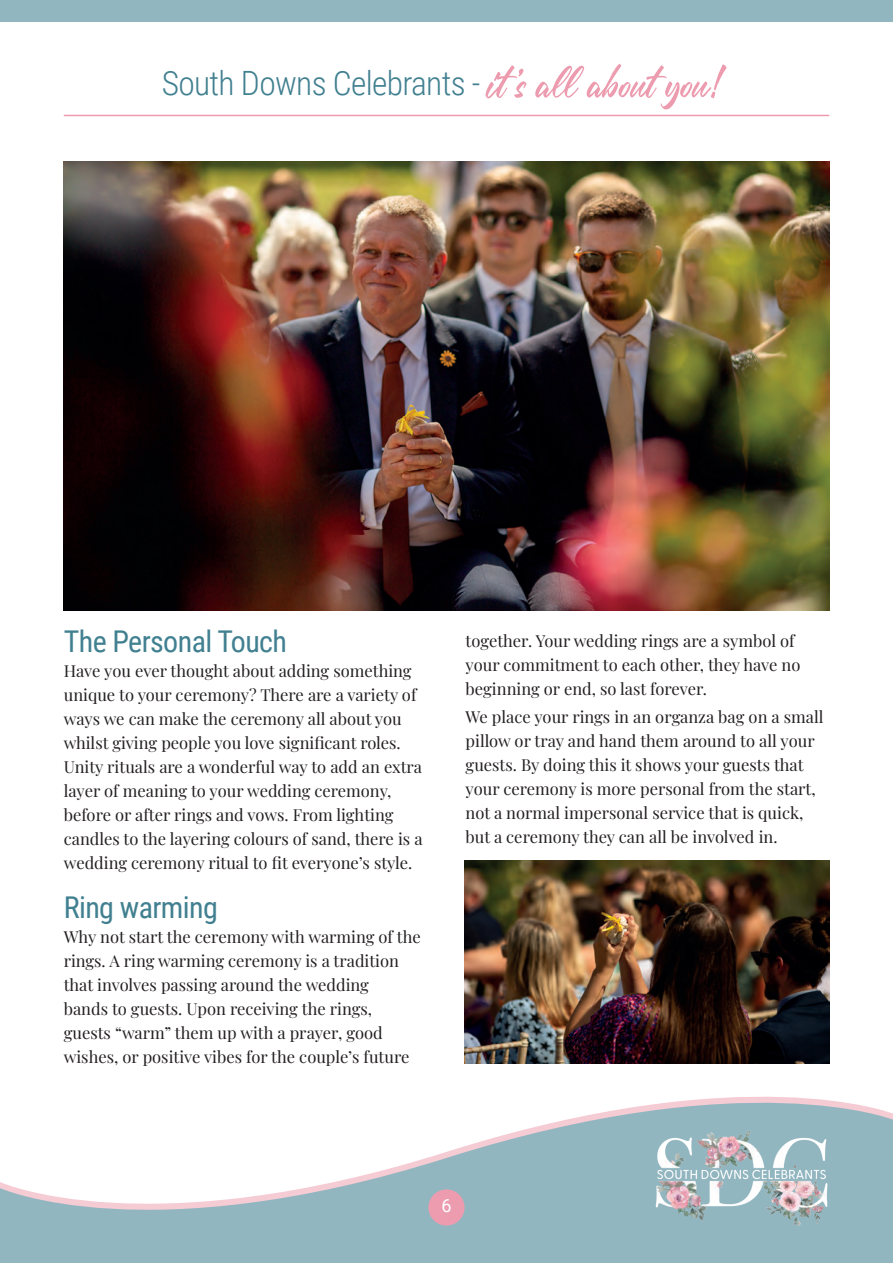
<style>
.page{position:relative;width:893px;height:1263px;background:#fff}
.page>*{position:absolute;margin:0;border:0;box-sizing:border-box;transform-origin:0 0}
.t1{font:300 33.45px "Roboto Condensed";letter-spacing:-.02em;color:#418090}
.t2{font:30px "Roboto Condensed";letter-spacing:-.02em;color:#418090}
.t3{font:18px "Roboto";color:#fff}
.t4{font:16.5px/24px "Playfair Display";color:#231f20}
</style>
<div class="page">
<svg style="left:0;top:1063px;width:893px;height:200px"></svg>
<div style="left:0;top:0;width:893px;height:21px;background:#92b6c0"></div>
<img style="left:654px;top:1129px;width:175px;height:99px">
<div style="left:428px;top:1189px;width:37px;height:36px;background:#ed9caf;border-radius:50%"></div>
<img style="left:465px;top:860px;width:364px;height:203px">
<svg style="left:486px;top:64px;width:241px;height:45px"></svg>
<hr style="left:64px;top:115px;width:765px;height:1px;background:#ed9caf">
<img style="left:64px;top:162px;width:765px;height:449px">
<p class="t1" style="left:162px;top:60px;width:320px">South Downs Celebrants -</p>
<p class="t2" style="left:64px;top:620px;width:225px">The Personal Touch</p>
<p class="t4" style="left:64px;top:657px;width:360px">Have you ever thought about adding something unique to your ceremony? There are a variety of ways we can make the ceremony all about you whilst giving people you love significant roles.<br>Unity rituals are a wonderful way to add an extra layer of meaning to your wedding ceremony, before or after rings and vows. From lighting candles to the layering colours of sand, there is a wedding ceremony ritual to fit everyone’s style.</p>
<p class="t2" style="left:64px;top:886px;width:156px">Ring warming</p>
<p class="t4" style="left:64px;top:923px;width:359px">Why not start the ceremony with warming of the rings. A ring warming ceremony is a tradition that involves passing around the wedding<br>bands to guests. Upon receiving the rings, guests “warm” them up with a prayer, good wishes, or positive vibes for the couple’s future</p>
<p class="t4" style="left:466px;top:628px;width:336px">together. Your wedding rings are a symbol of your commitment to each other, they have no beginning or end, so last forever.</p>
<p class="t4" style="left:466px;top:703px;width:359px">We place your rings in an organza bag on a small pillow or tray and hand them around to all your guests. By doing this it shows your guests that your ceremony is more personal from the start, not a normal impersonal service that is quick, but a ceremony they can all be involved in.</p>
<p class="t3" style="left:441px;top:1193px;width:12px">6</p>
</div>
